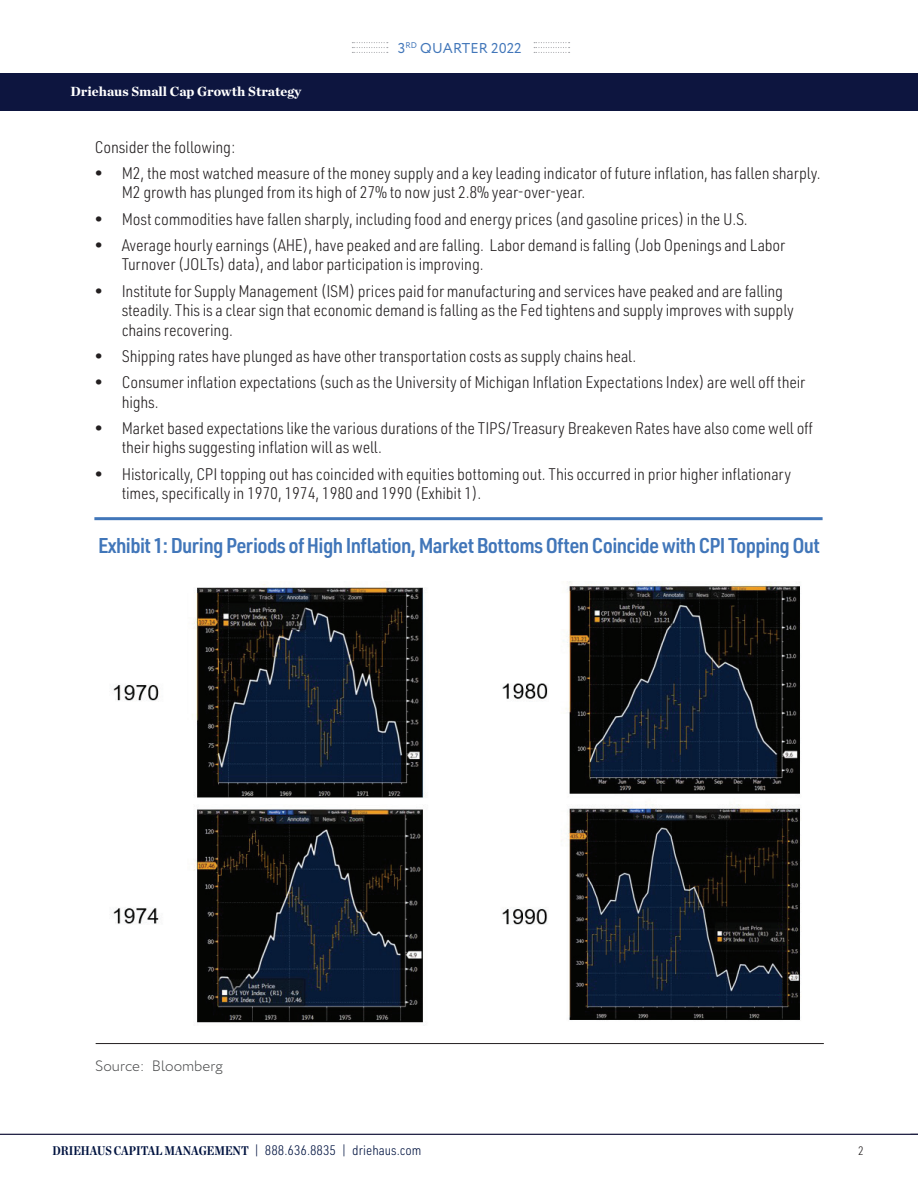
<style>
.page{position:relative;width:918px;height:1188px;background:#fff}
.page>*{position:absolute;margin:0;border:0;box-sizing:border-box;transform-origin:0 0}
.t1{font:600 21px "URWDIN Semi Cond";letter-spacing:-.03em;color:#4176b9}
.t2{font:300 16.5px/19.5px "URWDIN Semi Cond";letter-spacing:-.01em;color:#231f20}
.t3{font:300 15px "Circe";color:#4b4c4d}
.t4{font:14.25px "Circe";letter-spacing:.01em;color:#4176b9}
.t5{font:300 13.5px "URWDIN Semi Cond";color:#001340}
.t6{font:900 13.5px "Chronicle Deck";color:#fff}
.t7{font:300 12px "URWDIN Semi Cond";color:#231f20}
.s1{font-family:"Chronicle Deck Cond";font-weight:700;font-size:12.75px}
</style>
<div class="page">
<svg style="left:352px;top:42px;width:36px;height:11px"></svg>
<svg style="left:534px;top:42px;width:36px;height:11px"></svg>
<hr style="left:0;top:1134px;width:918px;height:1px;background:#1f2043">
<div style="left:0;top:73px;width:918px;height:38px;background:#0d153f"></div>
<hr style="left:94px;top:517px;width:729px;height:3px;background:#4176b9">
<hr style="left:96px;top:1043px;width:728px;height:1px;background:#231f20">
<img style="left:113px;top:581px;width:688px;height:442px">
<p class="t6" style="left:71px;top:80px;width:232px">Driehaus Small Cap Growth Strategy</p>
<p class="t4" style="left:398px;top:39px;width:125px">3<sup>RD</sup> QUARTER 2022</p>
<p class="t2" style="left:95px;top:136px;width:142px">Consider the following:</p>
<p class="t2" style="left:122px;top:163px;width:700px;text-indent:-27px">• M2, the most watched measure of the money supply and a key leading indicator of future inflation, has fallen sharply.<br>M2 growth has plunged from its high of 27% to now just 2.8% year-over-year.</p>
<p class="t2" style="left:95px;top:208px;width:655px">• Most commodities have fallen sharply, including food and energy prices (and gasoline prices) in the U.S.</p>
<p class="t2" style="left:122px;top:235px;width:665px;text-indent:-27px">• Average hourly earnings (AHE), have peaked and are falling. Labor demand is falling (Job Openings and Labor<br>Turnover (JOLTs) data), and labor participation is improving.</p>
<p class="t2" style="left:122px;top:280px;width:674px;text-indent:-27px">• Institute for Supply Management (ISM) prices paid for manufacturing and services have peaked and are falling steadily. This is a clear sign that economic demand is falling as the Fed tightens and supply improves with supply chains recovering.</p>
<p class="t2" style="left:95px;top:346px;width:543px">• Shipping rates have plunged as have other transportation costs as supply chains heal.</p>
<p class="t2" style="left:122px;top:372px;width:685px;text-indent:-27px">• Consumer inflation expectations (such as the University of Michigan Inflation Expectations Index) are well off their highs.</p>
<p class="t2" style="left:122px;top:418px;width:693px;text-indent:-27px">• Market based expectations like the various durations of the TIPS/Treasury Breakeven Rates have also come well off their highs suggesting inflation will as well.</p>
<p class="t2" style="left:122px;top:463px;width:671px;text-indent:-27px">• Historically, CPI topping out has coincided with equities bottoming out. This occurred in prior higher inflationary times, specifically in 1970, 1974, 1980 and 1990 (Exhibit 1).</p>
<p class="t1" style="left:98px;top:532px;width:723px">Exhibit 1: During Periods of High Inflation, Market Bottoms Often Coincide with CPI Topping Out</p>
<p class="t3" style="left:95px;top:1056px;width:129px">Source: Bloomberg</p>
<p class="t5" style="left:52px;top:1142px;width:371px"><span class="s1">DRIEHAUS CAPITAL MANAGEMENT</span> | 888.636.8835 | driehaus.com</p>
<p class="t7" style="left:858px;top:1143px;width:7px">2</p>
</div>
